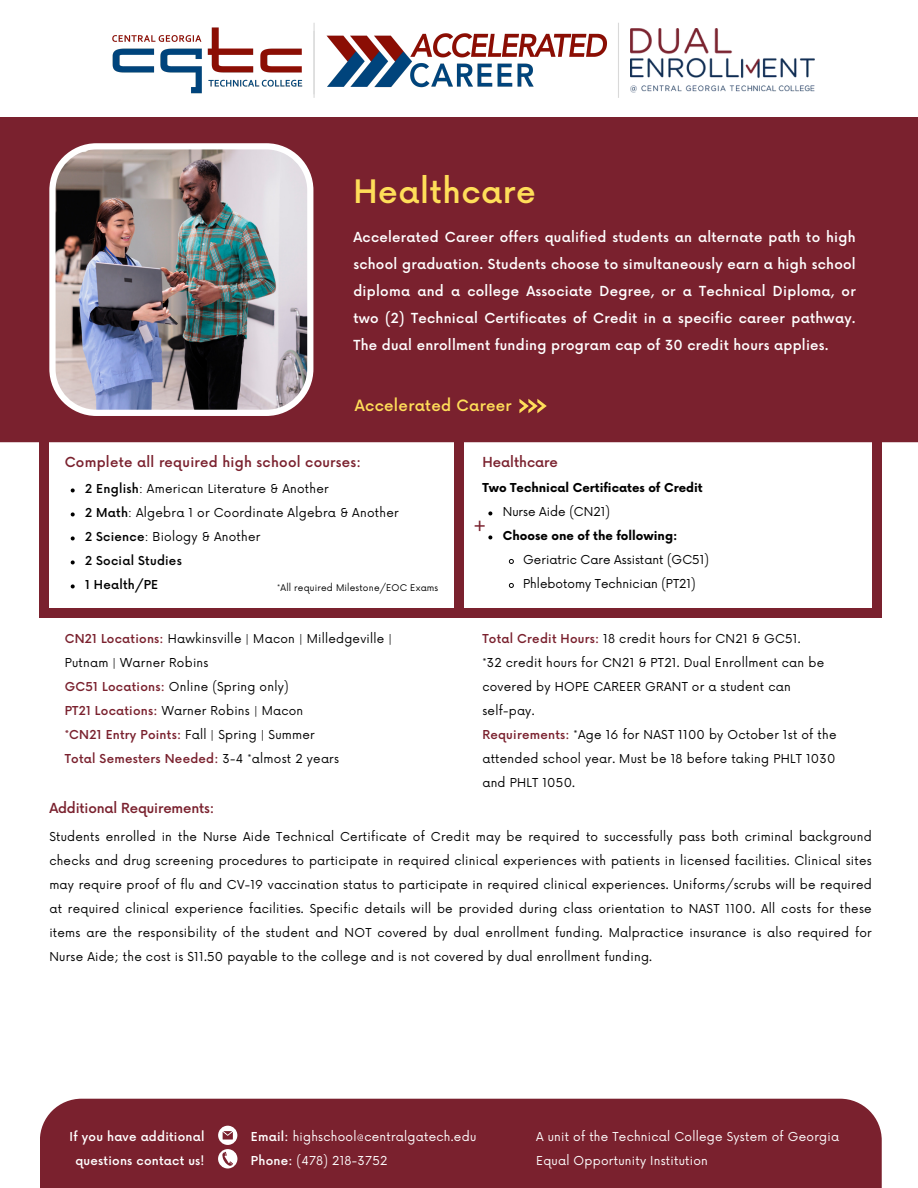
<style>
.page{position:relative;width:918px;height:1188px;background:#fff}
.page>*{position:absolute;margin:0;border:0;box-sizing:border-box;transform-origin:0 0}
.t1{font:500 31.5px "Now";letter-spacing:.02em;color:#ffde59}
.t2{font:20.7px "Lato";color:#7a212e}
.t3{font:500 15.3px "Now";letter-spacing:.02em;color:#ffde59}
.t4{font:500 13.5px/27px "Now";letter-spacing:.02em;color:#fff;text-align:justify}
.t5{font:500 13.5px "Now";letter-spacing:.02em;color:#7a212e}
.t6{font:500 13.5px "Now";letter-spacing:-.01em;color:#7a212e}
.t7{font:500 13.5px "Now";color:#7a212e}
.t8{font:12px/24px "Now";letter-spacing:.02em;color:#000}
.t9{font:12px/24px "Now";letter-spacing:.02em;color:#fff}
.t10{font:12px "Now";color:#000}
.t11{font:700 12px "Now";color:#000}
.t12{font:500 12px/24px "Now";letter-spacing:.02em;color:#fff;text-align:center}
.t13{font:500 12px "Now";letter-spacing:.02em;color:#000}
.t14{font:9px "Now";letter-spacing:.02em;color:#000}
.s1{font-weight:500}
.s2{font-weight:500;color:#7a212e}
</style>
<div class="page">
<div style="left:40px;top:1099px;width:841px;height:89px;background:#7a212e"></div>
<img style="left:112px;top:23px;width:495px;height:75px">
<img style="left:630px;top:28px;width:185px;height:65px">
<hr style="left:314px;top:23px;width:1px;height:75px;background:#d9d9d9">
<hr style="left:618px;top:23px;width:1px;height:75px;background:#d9d9d9">
<div style="left:0;top:117px;width:918px;height:325px;background:#7a212e"></div>
<div style="left:40px;top:608px;width:424px;height:10px;background:#7a212e"></div>
<img style="left:49px;top:143px;width:264px;height:273px">
<svg style="left:218px;top:1126px;width:19px;height:19px"></svg>
<svg style="left:217px;top:1148px;width:21px;height:21px"></svg>
<div style="left:218px;top:1149px;width:19px;height:19px;background:#fff;border-radius:50%"></div>
<svg style="left:222px;top:1152px;width:11px;height:14px"></svg>
<svg style="left:519px;top:399px;width:27px;height:14px"></svg>
<div style="left:454px;top:433px;width:10px;height:185px;background:#7a212e"></div>
<div style="left:872px;top:403px;width:10px;height:215px;background:#7a212e"></div>
<div style="left:39px;top:430px;width:10px;height:188px;background:#7a212e"></div>
<svg style="left:71px;top:488px;width:4px;height:4px"></svg>
<svg style="left:71px;top:512px;width:4px;height:4px"></svg>
<svg style="left:71px;top:536px;width:4px;height:4px"></svg>
<svg style="left:71px;top:560px;width:4px;height:4px"></svg>
<svg style="left:71px;top:584px;width:4px;height:4px"></svg>
<svg style="left:488px;top:511px;width:4px;height:4px"></svg>
<svg style="left:488px;top:535px;width:4px;height:4px"></svg>
<svg style="left:508px;top:559px;width:6px;height:5px"></svg>
<svg style="left:508px;top:583px;width:6px;height:5px"></svg>
<div style="left:457px;top:608px;width:424px;height:10px;background:#7a212e"></div>
<p class="t1" style="left:353px;top:174px;width:184px">Healthcare</p>
<p class="t4" style="left:353px;top:225px;width:504px">Accelerated Career offers qualified students an alternate path to high school graduation. Students choose to simultaneously earn a high school diploma and a college Associate Degree, or a Technical Diploma, or two (2) Technical Certificates of Credit in a specific career pathway.<br>The dual enrollment funding program cap of 30 credit hours applies.</p>
<h3 class="t3" style="left:355px;top:397px;width:158px">Accelerated Career</h3>
<h3 class="t5" style="left:65px;top:455px;width:298px">Complete all required high school courses:</h3>
<h2 class="t8" style="left:85px;top:478px;width:245px"><span class="s1">2 English</span>: American Literature &amp; Another</h2>
<p class="t8" style="left:85px;top:502px;width:315px"><span class="s1">2 Math</span>: Algebra 1 or Coordinate Algebra &amp; Another</p>
<h3 class="t8" style="left:85px;top:526px;width:177px"><span class="s1">2 Science</span>: Biology &amp; Another</h3>
<p class="t13" style="left:85px;top:555px;width:98px">2 Social Studies</p>
<p class="t13" style="left:85px;top:579px;width:75px">1 Health/PE</p>
<h5 class="t14" style="left:277px;top:582px;width:163px">*All required Milestone/EOC Exams</h5>
<p class="t7" style="left:482px;top:455px;width:77px">Healthcare</p>
<p class="t11" style="left:482px;top:482px;width:222px">Two Technical Certificates of Credit</p>
<p class="t10" style="left:503px;top:505px;width:109px">Nurse Aide (CN21)</p>
<p class="t11" style="left:503px;top:530px;width:176px">Choose one of the following:</p>
<p class="t10" style="left:523px;top:553px;width:187px">Geriatric Care Assistant (GC51)</p>
<h4 class="t10" style="left:523px;top:577px;width:174px">Phlebotomy Technician (PT21)</h4>
<p class="t2" style="left:474px;top:512px;width:14px">+</p>
<p class="t8" style="left:65px;top:627px;width:329px"><span class="s2">CN21 Locations:</span> Hawkinsville | Macon | Milledgeville | Putnam | Warner Robins<br><span class="s2">GC51 Locations:</span> Online (Spring only)<br><span class="s2">PT21 Locations:</span> Warner Robins | Macon<br><span class="s2">*CN21 Entry Points:</span> Fall | Spring | Summer<br><span class="s2">Total Semesters Needed:</span> 3-4 *almost 2 years</p>
<p class="t8" style="left:482px;top:627px;width:356px"><span class="s2">Total Credit Hours:</span> 18 credit hours for CN21 &amp; GC51.<br>*32 credit hours for CN21 &amp; PT21. Dual Enrollment can be covered by HOPE CAREER GRANT or a student can self-pay.<br><span class="s2">Requirements:</span> *Age 16 for NAST 1100 by October 1st of the attended school year. Must be 18 before taking PHLT 1030 and PHLT 1050.</p>
<h5 class="t6" style="left:49px;top:801px;width:167px">Additional Requirements:</h5>
<h4 class="t8" style="left:49px;top:825px;width:824px;text-align:justify">Students enrolled in the Nurse Aide Technical Certificate of Credit may be required to successfully pass both criminal background checks and drug screening procedures to participate in required clinical experiences with patients in licensed facilities. Clinical sites may require proof of flu and CV-19 vaccination status to participate in required clinical experiences. Uniforms/scrubs will be required at required clinical experience facilities. Specific details will be provided during class orientation to NAST 1100. All costs for these items are the responsibility of the student and NOT covered by dual enrollment funding. Malpractice insurance is also required for Nurse Aide; the cost is $11.50 payable to the college and is not covered by dual enrollment funding.</h4>
<h5 class="t12" style="left:70px;top:1125px;width:136px">If you have additional questions contact us!</h5>
<h1 class="t9" style="left:251px;top:1125px;width:227px"><span class="s1">Email:</span> highschool@centralgatech.edu<br><span class="s1">Phone:</span> (478) 218-3752</h1>
<p class="t9" style="left:536px;top:1125px;width:304px">A unit of the Technical College System of Georgia<br>Equal Opportunity Institution</p>
</div>
